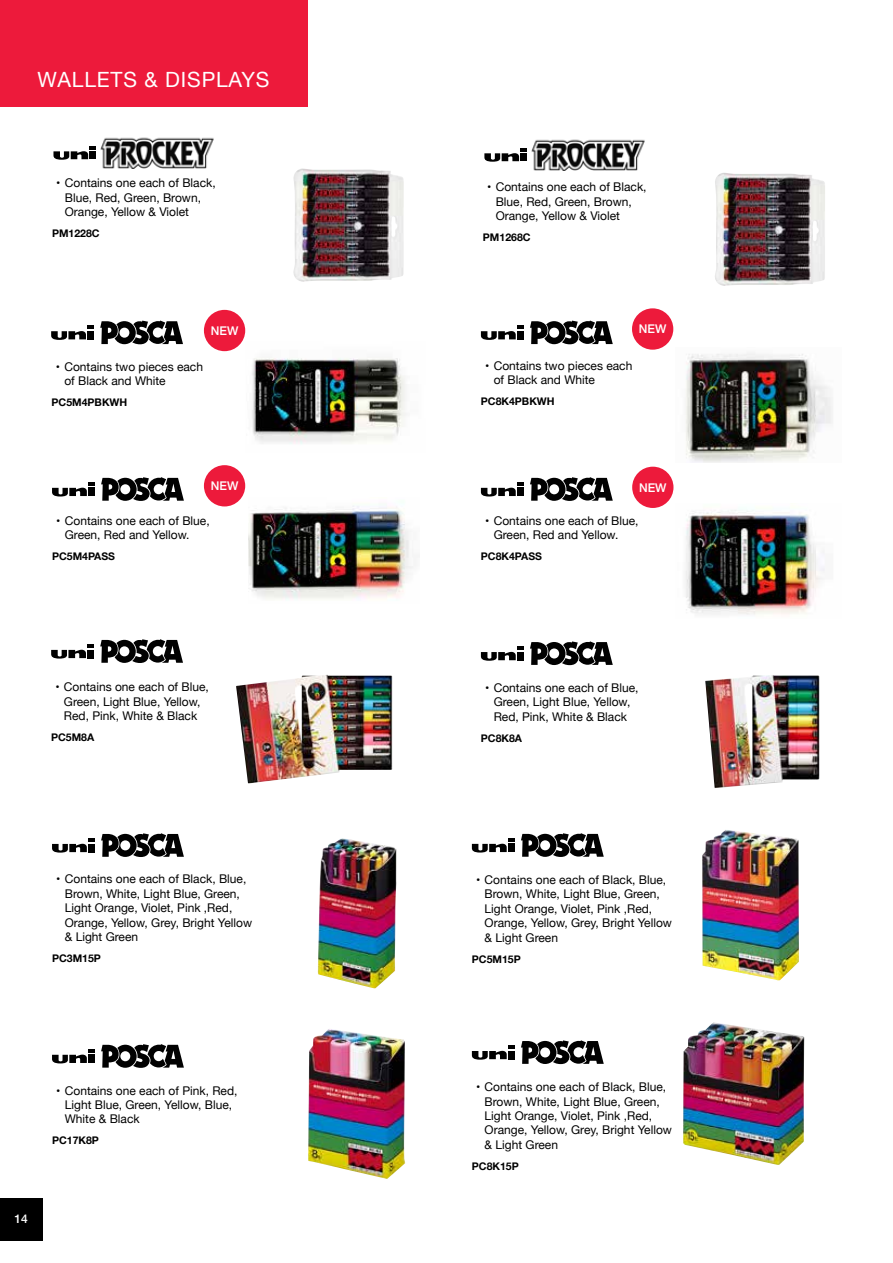
<style>
.page{position:relative;width:893px;height:1263px;background:#fff}
.page>*{position:absolute;margin:0;border:0;box-sizing:border-box;transform-origin:0 0}
.t1{font:21px "Helvetica Neue";letter-spacing:.04em;color:#fff}
.t2{font:12px/14.4px "Helvetica Neue";color:#000}
.t3{font:500 12px "Helvetica Neue";color:#fff}
.t4{font:700 10.5px "Helvetica Neue";color:#000}
</style>
<div class="page">
<div style="left:0;top:1198px;width:43px;height:43px;background:#000"></div>
<img style="left:293px;top:168px;width:111px;height:114px">
<img style="left:715px;top:173px;width:110px;height:113px">
<img style="left:705px;top:675px;width:114px;height:113px">
<img style="left:236px;top:675px;width:156px;height:108px">
<div style="left:0;top:0;width:307px;height:106px;background:#ed1a3b"></div>
<svg style="left:53px;top:146px;width:43px;height:14px"></svg>
<img style="left:100px;top:137px;width:114px;height:31px">
<svg style="left:484px;top:148px;width:43px;height:14px"></svg>
<img style="left:531px;top:139px;width:114px;height:31px">
<svg style="left:100px;top:639px;width:83px;height:24px"></svg>
<svg style="left:51px;top:644px;width:43px;height:15px"></svg>
<svg style="left:101px;top:833px;width:83px;height:24px"></svg>
<svg style="left:52px;top:838px;width:43px;height:15px"></svg>
<svg style="left:521px;top:1040px;width:83px;height:24px"></svg>
<svg style="left:472px;top:1045px;width:43px;height:15px"></svg>
<svg style="left:521px;top:833px;width:83px;height:24px"></svg>
<svg style="left:472px;top:838px;width:43px;height:14px"></svg>
<svg style="left:101px;top:1044px;width:83px;height:24px"></svg>
<svg style="left:52px;top:1049px;width:43px;height:14px"></svg>
<svg style="left:101px;top:477px;width:83px;height:24px"></svg>
<svg style="left:52px;top:482px;width:43px;height:14px"></svg>
<svg style="left:530px;top:477px;width:83px;height:24px"></svg>
<svg style="left:481px;top:482px;width:43px;height:14px"></svg>
<svg style="left:530px;top:320px;width:83px;height:24px"></svg>
<svg style="left:481px;top:326px;width:43px;height:14px"></svg>
<svg style="left:100px;top:320px;width:83px;height:24px"></svg>
<svg style="left:51px;top:326px;width:43px;height:14px"></svg>
<svg style="left:530px;top:641px;width:83px;height:24px"></svg>
<svg style="left:481px;top:646px;width:43px;height:15px"></svg>
<img style="left:318px;top:838px;width:78px;height:150px">
<img style="left:702px;top:830px;width:97px;height:150px">
<img style="left:683px;top:1022px;width:121px;height:143px">
<img style="left:308px;top:1029px;width:97px;height:150px">
<div style="left:204px;top:310px;width:41px;height:41px;background:#ed1a3b;border-radius:50%"></div>
<div style="left:204px;top:465px;width:41px;height:41px;background:#ed1a3b;border-radius:50%"></div>
<div style="left:632px;top:467px;width:41px;height:41px;background:#ed1a3b;border-radius:50%"></div>
<div style="left:632px;top:308px;width:41px;height:42px;background:#ed1a3b;border-radius:50%"></div>
<img style="left:252px;top:358px;width:154px;height:86px">
<img style="left:249px;top:505px;width:164px;height:95px">
<img style="left:685px;top:353px;width:148px;height:110px">
<img style="left:685px;top:510px;width:140px;height:105px">
<h1 class="t1" style="left:38px;top:65px;width:233px">WALLETS &amp; DISPLAYS</h1>
<p class="t2" style="left:65px;top:176px;width:152px;text-indent:-9px">• Contains one each of Black,<br>Blue, Red, Green, Brown,<br>Orange, Yellow &amp; Violet</p>
<p class="t4" style="left:52px;top:225px;width:49px">PM1228C</p>
<p class="t3" style="left:211px;top:321px;width:29px">NEW</p>
<p class="t2" style="left:64px;top:360px;width:140px;text-indent:-9px">• Contains two pieces each of Black and White</p>
<p class="t4" style="left:52px;top:394px;width:77px">PC5M4PBKWH</p>
<p class="t2" style="left:496px;top:181px;width:152px;text-indent:-9px">• Contains one each of Black,<br>Blue, Red, Green, Brown,<br>Orange, Yellow &amp; Violet</p>
<p class="t4" style="left:483px;top:229px;width:49px">PM1268C</p>
<p class="t3" style="left:639px;top:319px;width:29px">NEW</p>
<p class="t2" style="left:494px;top:359px;width:140px;text-indent:-9px">• Contains two pieces each of Black and White</p>
<p class="t4" style="left:481px;top:393px;width:75px">PC8K4PBKWH</p>
<p class="t3" style="left:211px;top:476px;width:29px">NEW</p>
<p class="t3" style="left:639px;top:478px;width:29px">NEW</p>
<p class="t2" style="left:65px;top:514px;width:146px;text-indent:-9px">• Contains one each of Blue,<br>Green, Red and Yellow.</p>
<p class="t4" style="left:52px;top:548px;width:65px">PC5M4PASS</p>
<p class="t2" style="left:55px;top:680px;width:155px;text-align:center">• Contains one each of Blue,<br>Green, Light Blue, Yellow,<br>Red, Pink, White &amp; Black</p>
<p class="t4" style="left:51px;top:729px;width:45px">PC5M8A</p>
<p class="t2" style="left:494px;top:514px;width:146px;text-indent:-9px">• Contains one each of Blue,<br>Green, Red and Yellow.</p>
<p class="t4" style="left:481px;top:548px;width:63px">PC8K4PASS</p>
<p class="t2" style="left:485px;top:681px;width:155px;text-align:center">• Contains one each of Blue,<br>Green, Light Blue, Yellow,<br>Red, Pink, White &amp; Black</p>
<p class="t4" style="left:481px;top:730px;width:43px">PC8K8A</p>
<p class="t2" style="left:65px;top:873px;width:189px;text-indent:-9px">• Contains one each of Black, Blue,<br>Brown, White, Light Blue, Green,<br>Light Orange, Violet, Pink ,Red,<br>Orange, Yellow, Grey, Bright Yellow &amp; Light Green</p>
<p class="t4" style="left:52px;top:950px;width:50px">PC3M15P</p>
<p class="t2" style="left:65px;top:1084px;width:174px;text-indent:-9px">• Contains one each of Pink, Red,<br>Light Blue, Green, Yellow, Blue,<br>White &amp; Black</p>
<p class="t4" style="left:52px;top:1132px;width:48px">PC17K8P</p>
<p class="t3" style="left:15px;top:1208px;width:15px">14</p>
<p class="t2" style="left:485px;top:873px;width:189px;text-indent:-9px">• Contains one each of Black, Blue,<br>Brown, White, Light Blue, Green,<br>Light Orange, Violet, Pink ,Red,<br>Orange, Yellow, Grey, Bright Yellow &amp; Light Green</p>
<p class="t4" style="left:472px;top:950px;width:50px">PC5M15P</p>
<p class="t2" style="left:485px;top:1080px;width:189px;text-indent:-9px">• Contains one each of Black, Blue,<br>Brown, White, Light Blue, Green,<br>Light Orange, Violet, Pink ,Red,<br>Orange, Yellow, Grey, Bright Yellow &amp; Light Green</p>
<p class="t4" style="left:472px;top:1158px;width:48px">PC8K15P</p>
</div>
